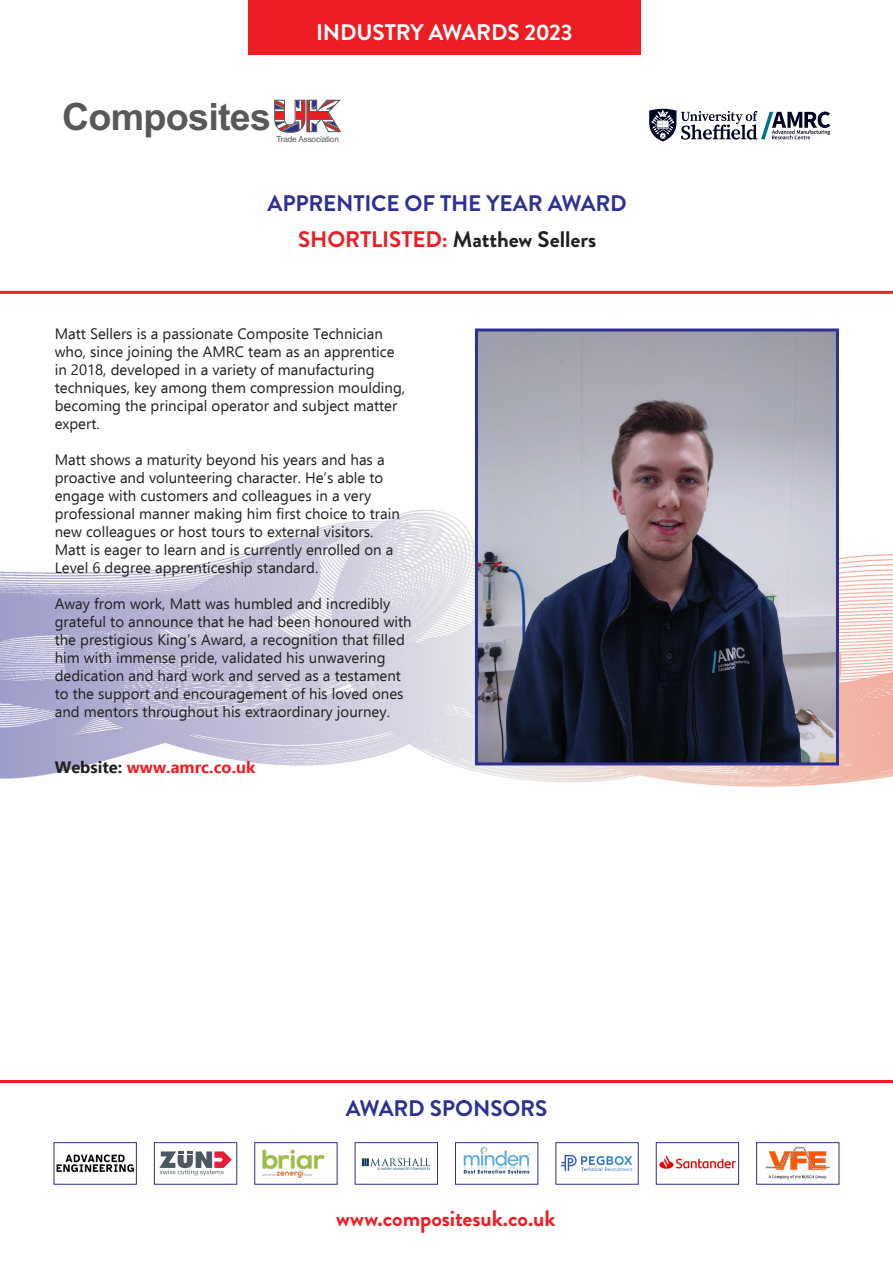
<style>
.page{position:relative;width:893px;height:1263px;background:#fff}
.page>*{position:absolute;margin:0;border:0;box-sizing:border-box;transform-origin:0 0}
.t1{font:700 37.65px "Arial";letter-spacing:-.02em;color:#57585a}
.t2{font:700 22.5px "Brandon Grotesque";letter-spacing:-.01em;color:#2e3092}
.t3{font:700 22.5px "Brandon Grotesque";letter-spacing:-.005em;color:#231f20}
.t4{font:700 22.5px "Brandon Grotesque";letter-spacing:-.005em;color:#ee1d23}
.t5{font:700 22.5px "Brandon Grotesque";letter-spacing:-.01em;color:#fff}
.t6{font:700 16.5px "Ebrima";color:#ee1d23}
.t7{font:15px/18px "Ebrima";color:#231f20}
.t8{font:8.25px "Arial";letter-spacing:-.02em;color:#57585a}
.s1{font-weight:900;font-size:43.95px}
.s2{color:#ee1d23}
.s3{color:#231f20}
</style>
<div class="page">
<img style="left:0;top:509px;width:893px;height:278px">
<hr style="left:0;top:291px;width:893px;height:3px;background:#ee1d23">
<hr style="left:0;top:1080px;width:893px;height:3px;background:#ee1d23">
<svg style="left:275px;top:100px;width:66px;height:32px"></svg>
<svg style="left:649px;top:109px;width:181px;height:33px"></svg>
<img style="left:479px;top:332px;width:356px;height:429px">
<div style="left:475px;top:328px;width:364px;height:437px;border:3px solid #2e3092"></div>
<div style="left:249px;top:0;width:392px;height:54px;background:#ee1d23"></div>
<img style="left:56px;top:1155px;width:79px;height:17px">
<div style="left:54px;top:1142px;width:83px;height:42px;border:1px solid #2e3092"></div>
<svg style="left:159px;top:1151px;width:73px;height:24px"></svg>
<div style="left:154px;top:1142px;width:83px;height:42px;border:1px solid #2e3092"></div>
<img style="left:262px;top:1149px;width:63px;height:29px">
<div style="left:254px;top:1142px;width:83px;height:42px;border:1px solid #2e3092"></div>
<img style="left:361px;top:1158px;width:70px;height:12px">
<div style="left:355px;top:1142px;width:83px;height:42px;border:1px solid #2e3092"></div>
<img style="left:463px;top:1146px;width:68px;height:29px">
<div style="left:455px;top:1142px;width:83px;height:42px;border:1px solid #2e3092"></div>
<img style="left:560px;top:1154px;width:73px;height:18px">
<div style="left:555px;top:1142px;width:84px;height:42px;border:1px solid #2e3092"></div>
<img style="left:659px;top:1155px;width:77px;height:14px">
<div style="left:656px;top:1142px;width:83px;height:42px;border:1px solid #2e3092"></div>
<img style="left:765px;top:1147px;width:65px;height:33px">
<div style="left:756px;top:1142px;width:83px;height:42px;border:1px solid #2e3092"></div>
<p class="t5" style="left:316px;top:17px;width:258px">INDUSTRY AWARDS 2023</p>
<p class="t1" style="left:62px;top:90px;width:280px">Composites<span class="s1">UK</span></p>
<p class="t8" style="left:276px;top:134px;width:64px">Trade Association</p>
<p class="t2" style="left:268px;top:188px;width:361px">APPRENTICE OF THE YEAR AWARD</p>
<p class="t3" style="left:298px;top:224px;width:300px"><span class="s2">SHORTLISTED:</span> Matthew Sellers</p>
<p class="t7" style="left:55px;top:325px;width:352px">Matt Sellers is a passionate Composite Technician who, since joining the AMRC team as an apprentice in 2018, developed in a variety of manufacturing techniques, key among them compression moulding, becoming the principal operator and subject matter expert.</p>
<p class="t7" style="left:55px;top:451px;width:347px">Matt shows a maturity beyond his years and has a proactive and volunteering character. He’s able to engage with customers and colleagues in a very professional manner making him first choice to train new colleagues or host tours to external visitors.</p>
<p class="t7" style="left:55px;top:541px;width:340px">Matt is eager to learn and is currently enrolled on a<br>Level 6 degree apprenticeship standard.</p>
<p class="t7" style="left:55px;top:595px;width:358px">Away from work, Matt was humbled and incredibly grateful to announce that he had been honoured with the prestigious King’s Award, a recognition that filled him with immense pride, validated his unwavering dedication and hard work and served as a testament to the support and encouragement of his loved ones and mentors throughout his extraordinary journey.</p>
<p class="t6" style="left:55px;top:754px;width:202px"><span class="s3">Website:</span> www.amrc.co.uk</p>
<p class="t2" style="left:346px;top:1092px;width:203px">AWARD SPONSORS</p>
<p class="t4" style="left:336px;top:1202px;width:221px">www.compositesuk.co.uk</p>
</div>
